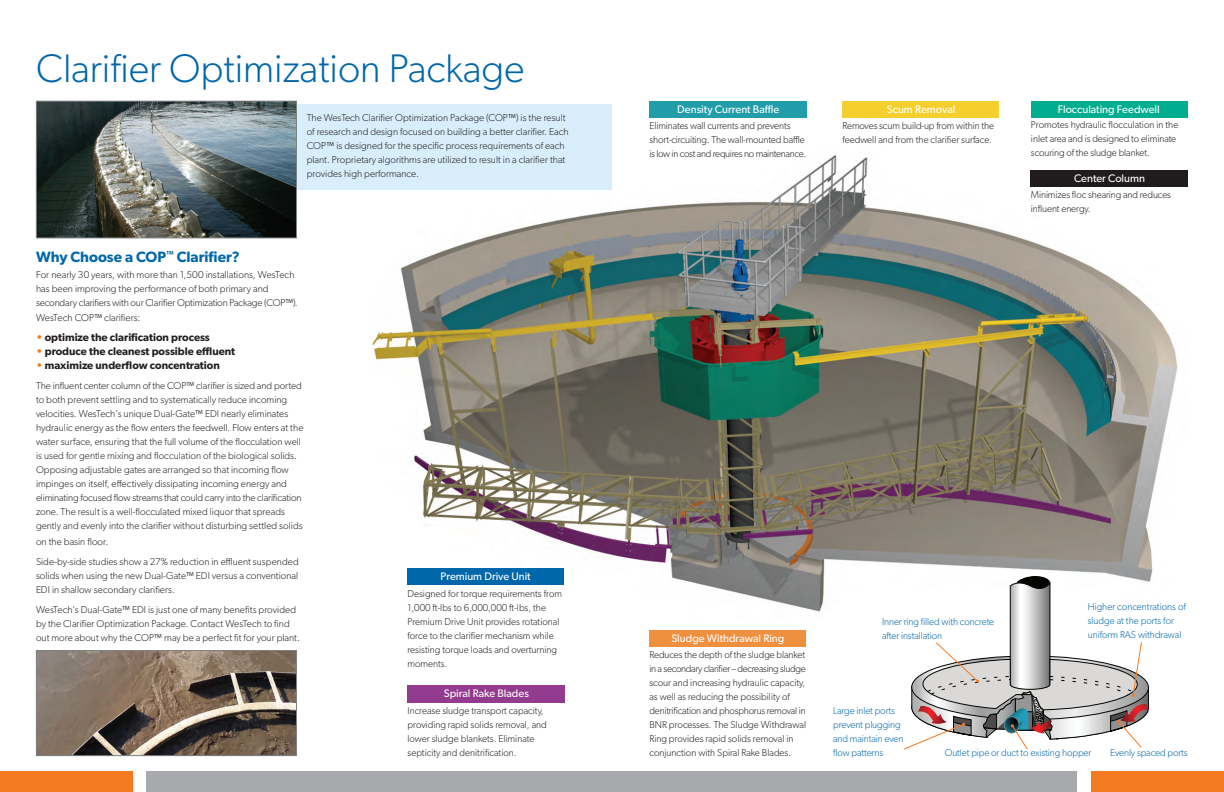
<style>
.page{position:relative;width:1224px;height:792px;background:#fff}
.page>*{position:absolute;margin:0;border:0;box-sizing:border-box;transform-origin:0 0}
.t1{font:300 40px "Gibson";color:#0067aa}
.t2{font:600 15px "Gibson";color:#0067aa}
.t3{font:11px "Gibson";color:#fff}
.t4{font:600 11px "Gibson";color:#231f20}
.t5{font:300 10px/14px "Gibson";color:#231f20}
.t6{font:300 10px/14px "Gibson";letter-spacing:-.01em;color:#0067aa}
.s1{color:#f47b21}
</style>
<div class="page">
<img style="left:369px;top:155px;width:809px;height:457px">
<div style="left:147px;top:771px;width:930px;height:21px;background:#a8a9ad"></div>
<div style="left:271px;top:104px;width:341px;height:85px;background:#d8eefa"></div>
<img style="left:38px;top:103px;width:257px;height:133px">
<div style="left:36px;top:101px;width:261px;height:137px;border:1px solid #7e8183"></div>
<div style="left:1092px;top:771px;width:132px;height:21px;background:#f47b21"></div>
<div style="left:0;top:771px;width:132px;height:21px;background:#f47b21"></div>
<svg style="left:903px;top:576px;width:248px;height:174px"></svg>
<div style="left:842px;top:101px;width:157px;height:17px;background:#f5cf2d"></div>
<div style="left:649px;top:101px;width:158px;height:17px;background:#219ca9"></div>
<div style="left:1031px;top:101px;width:156px;height:17px;background:#00ad8e"></div>
<div style="left:1031px;top:170px;width:157px;height:17px;background:#201c1d"></div>
<div style="left:408px;top:685px;width:157px;height:17px;background:#933b8e"></div>
<div style="left:408px;top:568px;width:156px;height:17px;background:#0067aa"></div>
<div style="left:649px;top:630px;width:157px;height:17px;background:#ef903e"></div>
<img style="left:38px;top:652px;width:257px;height:102px">
<div style="left:36px;top:650px;width:261px;height:106px;border:1px solid #7e8183"></div>
<h1 class="t1" style="left:36px;top:44px;width:490px">Clarifier Optimization Package</h1>
<p class="t5" style="left:307px;top:111px;width:264px">The WesTech Clarifier Optimization Package (COP™) is the result of research and design focused on building a better clarifier. Each COP™ is designed for the specific process requirements of each plant. Proprietary algorithms are utilized to result in a clarifier that provides high performance.</p>
<h2 class="t2" style="left:36px;top:248px;width:205px">Why Choose a COP<sup>™</sup> Clarifier?</h2>
<p class="t5" style="left:36px;top:267px;width:263px">For nearly 30 years, with more than 1,500 installations, WesTech has been improving the performance of both primary and secondary clarifiers with our Clarifier Optimization Package (COP™).</p>
<p class="t5" style="left:36px;top:310px;width:106px">WesTech COP™ clarifiers:</p>
<p class="t4" style="left:36px;top:331px;width:175px"><span class="s1">•</span> optimize the clarification process</p>
<p class="t4" style="left:36px;top:345px;width:201px"><span class="s1">•</span> produce the cleanest possible effluent</p>
<p class="t4" style="left:36px;top:359px;width:185px"><span class="s1">•</span> maximize underflow concentration</p>
<p class="t5" style="left:36px;top:378px;width:269px">The influent center column of the COP™ clarifier is sized and ported to both prevent settling and to systematically reduce incoming velocities. WesTech's unique Dual-Gate™ EDI nearly eliminates hydraulic energy as the flow enters the feedwell. Flow enters at the water surface, ensuring that the full volume of the flocculation well is used for gentle mixing and flocculation of the biological solids.<br>Opposing adjustable gates are arranged so that incoming flow impinges on itself, effectively dissipating incoming energy and eliminating focused flow streams that could carry into the clarification zone. The result is a well-flocculated mixed liquor that spreads gently and evenly into the clarifier without disturbing settled solids</p>
<p class="t5" style="left:36px;top:531px;width:264px;line-height:20px">on the basin floor.<br>Side-by-side studies show a 27% reduction in effluent suspended</p>
<p class="t5" style="left:36px;top:568px;width:264px">solids when using the new Dual-Gate™ EDI versus a conventional<br>EDI in shallow secondary clarifiers.</p>
<p class="t5" style="left:36px;top:602px;width:265px">WesTech's Dual-Gate™ EDI is just one of many benefits provided by the Clarifier Optimization Package. Contact WesTech to find out more about why the COP™ may be a perfect fit for your plant.</p>
<p class="t3" style="left:441px;top:570px;width:92px">Premium Drive Unit</p>
<p class="t5" style="left:408px;top:586px;width:156px">Designed for torque requirements from 1,000 ft-lbs to 6,000,000 ft-lbs, the Premium Drive Unit provides rotational force to the clarifier mechanism while resisting torque loads and overturning moments.</p>
<p class="t3" style="left:444px;top:687px;width:87px">Spiral Rake Blades</p>
<p class="t5" style="left:408px;top:703px;width:141px">Increase sludge transport capacity, providing rapid solids removal, and lower sludge blankets. Eliminate septicity and denitrification.</p>
<p class="t3" style="left:677px;top:102px;width:103px">Density Current Baffle</p>
<p class="t5" style="left:649px;top:119px;width:158px">Eliminates wall currents and prevents short-circuiting. The wall-mounted baffle is low in cost and requires no maintenance.</p>
<p class="t3" style="left:887px;top:102px;width:70px">Scum Removal</p>
<p class="t5" style="left:842px;top:118px;width:153px">Removes scum build-up from within the feedwell and from the clarifier surface.</p>
<p class="t3" style="left:1058px;top:102px;width:103px">Flocculating Feedwell</p>
<p class="t5" style="left:1031px;top:118px;width:149px">Promotes hydraulic flocculation in the inlet area and is designed to eliminate scouring of the sludge blanket.</p>
<p class="t3" style="left:1074px;top:172px;width:72px">Center Column</p>
<p class="t5" style="left:1031px;top:188px;width:142px">Minimizes floc shearing and reduces influent energy.</p>
<p class="t3" style="left:671px;top:631px;width:114px">Sludge Withdrawal Ring</p>
<p class="t5" style="left:649px;top:647px;width:158px">Reduces the depth of the sludge blanket in a secondary clarifier – decreasing sludge scour and increasing hydraulic capacity, as well as reducing the possibility of denitrification and phosphorus removal in BNR processes. The Sludge Withdrawal Ring provides rapid solids removal in conjunction with Spiral Rake Blades.</p>
<p class="t6" style="left:882px;top:614px;width:114px">Inner ring filled with concrete after installation</p>
<p class="t6" style="left:1088px;top:599px;width:100px">Higher concentrations of sludge at the ports for uniform RAS withdrawal</p>
<p class="t6" style="left:833px;top:704px;width:72px">Large inlet ports prevent plugging and maintain even flow patterns</p>
<p class="t6" style="left:945px;top:745px;width:148px">Outlet pipe or duct to existing hopper</p>
<p class="t6" style="left:1110px;top:745px;width:79px">Evenly spaced ports</p>
</div>
